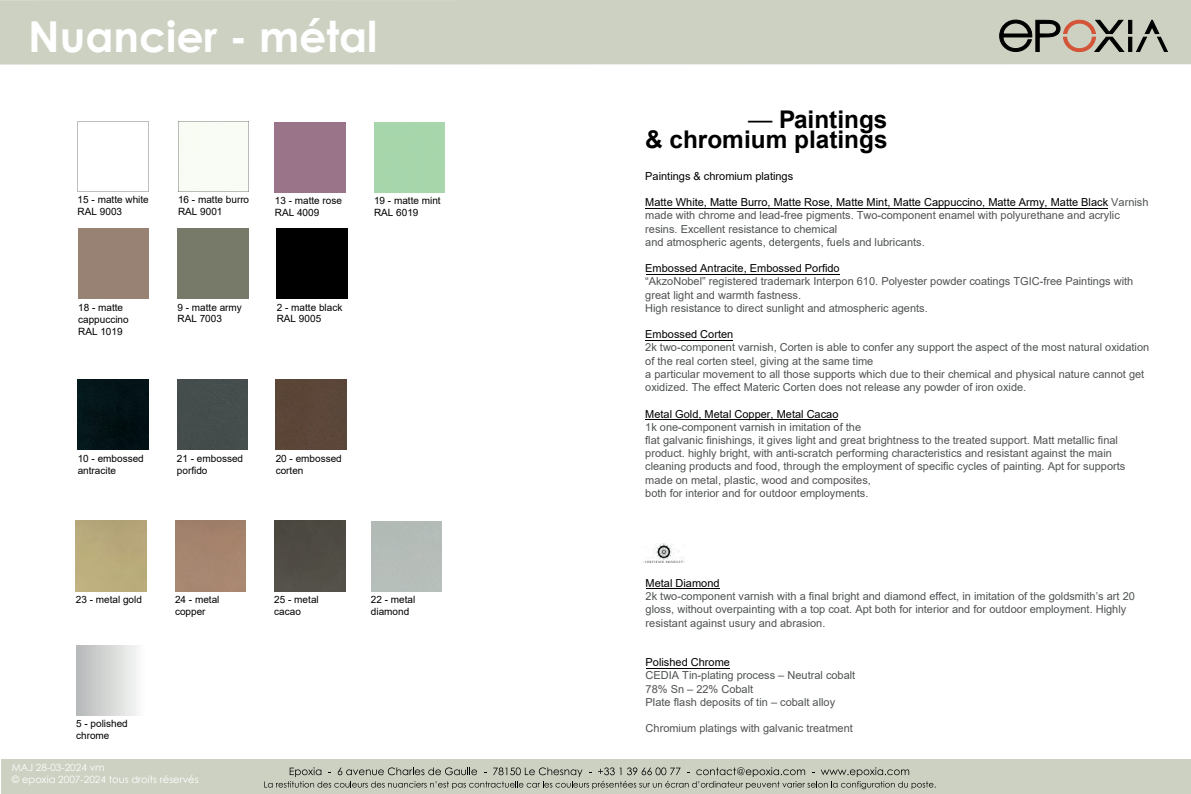
<style>
.page{position:relative;width:1191px;height:794px;background:#fff}
.page>*{position:absolute;margin:0;border:0;box-sizing:border-box;transform-origin:0 0}
.t1{font:700 42.6px "Century Gothic";color:#fff}
.t2{font:700 24.4px/19.8px "Arial";color:#000001;text-align:right}
.t3{font:11px/13.2px "Arial";color:#4f5253}
.t4{font:11px "Arial";color:#000001}
.t5{font:10px/12px "Arial";color:#000001}
.t6{font:10px/12px "Century Gothic";color:#fff}
.s1{font-style:inherit}
.s2{font-weight:400}
.s3{color:#000001}
</style>
<div class="page">
<hr style="left:645px;top:419px;width:193px;height:1px;background:#000001">
<hr style="left:645px;top:340px;width:88px;height:1px;background:#000001">
<hr style="left:645px;top:274px;width:194px;height:1px;background:#000001">
<hr style="left:893px;top:208px;width:215px;height:1px;background:#000001">
<hr style="left:645px;top:208px;width:248px;height:1px;background:#000001">
<hr style="left:646px;top:668px;width:83px;height:1px;background:#000001">
<hr style="left:646px;top:588px;width:73px;height:1px;background:#000001">
<img style="left:645px;top:543px;width:39px;height:19px">
<svg style="left:78px;top:121px;width:70px;height:71px"></svg>
<div style="left:178px;top:121px;width:71px;height:71px;background:#f9fcf4"></div>
<div style="left:277px;top:228px;width:70px;height:71px;background:#000001"></div>
<div style="left:78px;top:379px;width:70px;height:71px;background:#031317"></div>
<div style="left:177px;top:379px;width:71px;height:71px;background:#454c4d"></div>
<div style="left:178px;top:228px;width:70px;height:71px;background:#777a69"></div>
<div style="left:276px;top:379px;width:70px;height:71px;background:#5b4638"></div>
<div style="left:175px;top:520px;width:71px;height:71px;background:#a6856e"></div>
<div style="left:274px;top:520px;width:71px;height:71px;background:#4f4b44"></div>
<div style="left:76px;top:645px;width:70px;height:70px;background:linear-gradient(to right,#b5b8b7,#fbfcfb)"></div>
<div style="left:0;top:0;width:1191px;height:64px;background:#ccd1c2"></div>
<svg style="left:999px;top:20px;width:168px;height:32px"></svg>
<div style="left:1px;top:759px;width:1190px;height:35px;background:#ccd1c2"></div>
<svg style="left:264px;top:767px;width:671px;height:22px"></svg>
<h1 class="t1" style="left:28px;top:5px;width:351px">Nuancier <span class="s1">- métal</span></h1>
<p class="t5" style="left:78px;top:194px;width:73px;line-height:11.6px">15 - matte white<br>RAL 9003</p>
<p class="t5" style="left:178px;top:194px;width:73px;line-height:11.6px">16 - matte burro<br>RAL 9001</p>
<p class="t5" style="left:275px;top:195px;width:69px;line-height:11.6px">13 - matte rose<br>RAL 4009</p>
<p class="t5" style="left:374px;top:195px;width:68px;line-height:11.6px">19 - matte mint<br>RAL 6019</p>
<p class="t5" style="left:78px;top:301px;width:52px">18 - matte cappuccino<br>RAL 1019</p>
<p class="t5" style="left:177px;top:301px;width:66px;line-height:11.6px">9 - matte army<br>RAL 7003</p>
<p class="t5" style="left:277px;top:301px;width:67px;line-height:11.6px">2 - matte black<br>RAL 9005</p>
<p class="t5" style="left:78px;top:452px;width:68px">10 - embossed antracite</p>
<p class="t5" style="left:177px;top:452px;width:68px">21 - embossed porfido</p>
<p class="t5" style="left:276px;top:452px;width:68px">20 - embossed corten</p>
<p class="t5" style="left:76px;top:593px;width:68px">23 - metal gold</p>
<p class="t5" style="left:175px;top:593px;width:46px">24 - metal copper</p>
<p class="t5" style="left:274px;top:593px;width:46px">25 - metal cacao</p>
<p class="t5" style="left:371px;top:594px;width:46px">22 - metal diamond</p>
<p class="t5" style="left:76px;top:717px;width:53px">5 - polished chrome</p>
<p class="t6" style="left:12px;top:761px;width:188px">MAJ 28-03-2024 vm<br>© epoxia 2007-2024 tous droits réservés</p>
<h2 class="t2" style="left:645px;top:110px;width:244px"><span class="s2">—</span> Paintings<br>&amp; chromium platings</h2>
<p class="t4" style="left:645px;top:168px;width:149px">Paintings &amp; chromium platings</p>
<p class="t3" style="left:645px;top:196px;width:505px"><span class="s3">Matte White, Matte Burro, Matte Rose, Matte Mint, Matte Cappuccino, Matte Army, Matte Black</span> Varnish made with chrome and lead-free pigments. Two-component enamel with polyurethane and acrylic resins. Excellent resistance to chemical<br>and atmospheric agents, detergents, fuels and lubricants.</p>
<p class="t4" style="left:645px;top:261px;width:196px">Embossed Antracite, Embossed Porfido</p>
<p class="t3" style="left:645px;top:275px;width:489px">“AkzoNobel” registered trademark Interpon 610. Polyester powder coatings TGIC-free Paintings with great light and warmth fastness.<br>High resistance to direct sunlight and atmospheric agents.</p>
<p class="t4" style="left:645px;top:327px;width:90px">Embossed Corten</p>
<p class="t3" style="left:645px;top:341px;width:505px">2k two-component varnish, Corten is able to confer any support the aspect of the most natural oxidation of the real corten steel, giving at the same time<br>a particular movement to all those supports which due to their chemical and physical nature cannot get oxidized. The effect Materic Corten does not release any powder of iron oxide.</p>
<p class="t4" style="left:645px;top:406px;width:195px">Metal Gold, Metal Copper, Metal Cacao</p>
<p class="t3" style="left:645px;top:420px;width:481px">1k one-component varnish in imitation of the<br>flat galvanic finishings, it gives light and great brightness to the treated support. Matt metallic final product. highly bright, with anti-scratch performing characteristics and resistant against the main cleaning products and food, through the employment of specific cycles of painting. Apt for supports made on metal, plastic, wood and composites,<br>both for interior and for outdoor employments.</p>
<p class="t4" style="left:645px;top:575px;width:75px">Metal Diamond</p>
<p class="t3" style="left:645px;top:589px;width:491px">2k two-component varnish with a final bright and diamond effect, in imitation of the goldsmith’s art 20 gloss, without overpainting with a top coat. Apt both for interior and for outdoor employment. Highly resistant against usury and abrasion.</p>
<p class="t4" style="left:645px;top:655px;width:86px">Polished Chrome</p>
<p class="t3" style="left:645px;top:669px;width:211px">CEDIA Tin-plating process – Neutral cobalt<br>78% Sn – 22% Cobalt<br>Plate flash deposits of tin – cobalt alloy</p>
<p class="t3" style="left:645px;top:721px;width:209px">Chromium platings with galvanic treatment</p>
</div>
